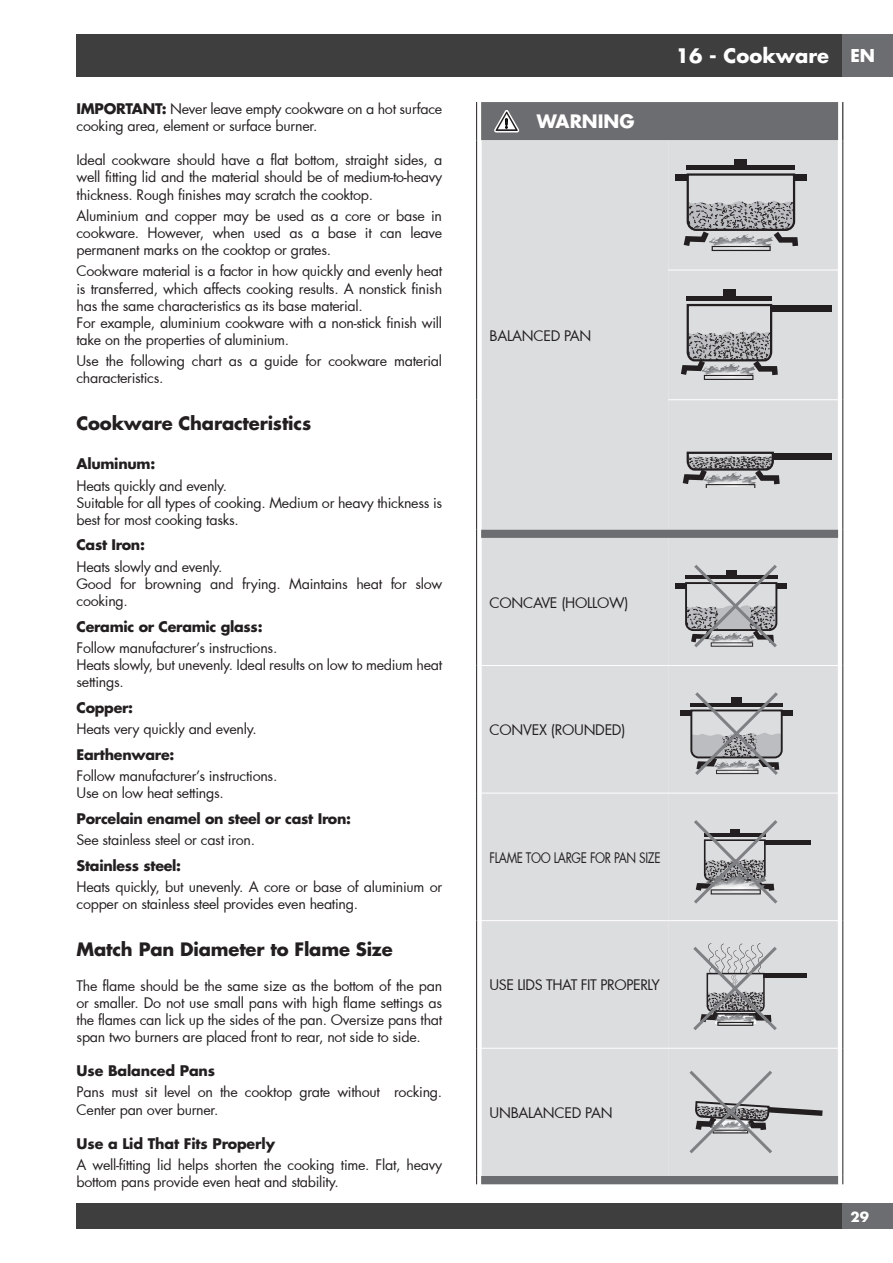
<style>
.page{position:relative;width:893px;height:1263px;background:#fff}
.page>*{position:absolute;margin:0;border:0;box-sizing:border-box;transform-origin:0 0}
.t1{font:700 19.5px "Futura Std";color:#fff}
.t2{font:700 18px "Futura Std";letter-spacing:-.01em;color:#231f20}
.t3{font:700 18px "Futura Std";color:#fff}
.t4{font:700 17.25px "Futura Std";color:#fff}
.t5{font:14.25px/17.1px "Futura";letter-spacing:-.02em;color:#231f20}
.t6{font:700 14.25px "Futura Std";letter-spacing:-.02em;color:#231f20}
.t7{font:14.25px "Futura";letter-spacing:-.02em;color:#231f20;scale:.82 1}
.t8{font:700 13.5px "Futura Std";color:#fff}
.s1{font-family:"Futura Std";font-weight:700}
</style>
<div class="page">
<div style="left:77px;top:34px;width:765px;height:43px;background:#3e3e3f"></div>
<div style="left:842px;top:34px;width:51px;height:43px;background:#6c6d70"></div>
<div style="left:77px;top:1203px;width:765px;height:26px;background:#3e3e3f"></div>
<div style="left:842px;top:1203px;width:51px;height:26px;background:#6c6d70"></div>
<div style="left:481px;top:102px;width:357px;height:1082px;background:#6c6d70"></div>
<div style="left:481px;top:140px;width:187px;height:1036px;background:#dcdddf"></div>
<div style="left:668px;top:140px;width:170px;height:1036px;background:#dcdddf"></div>
<svg style="left:476px;top:102px;width:2px;height:1082px"></svg>
<svg style="left:838px;top:102px;width:5px;height:1082px"></svg>
<hr style="left:842px;top:102px;width:1px;height:38px;background:#000">
<hr style="left:481px;top:140px;width:1px;height:130px;background:#fff">
<hr style="left:838px;top:140px;width:1px;height:130px;background:#fff">
<hr style="left:481px;top:270px;width:1px;height:130px;background:#fff">
<hr style="left:668px;top:270px;width:171px;height:1px;background:#fff">
<hr style="left:838px;top:270px;width:1px;height:129px;background:#fff">
<hr style="left:481px;top:400px;width:1px;height:129px;background:#fff">
<hr style="left:668px;top:399px;width:171px;height:1px;background:#fff">
<hr style="left:838px;top:400px;width:1px;height:129px;background:#fff">
<hr style="left:481px;top:538px;width:1px;height:127px;background:#fff">
<hr style="left:838px;top:538px;width:1px;height:127px;background:#fff">
<hr style="left:481px;top:665px;width:187px;height:1px;background:#fff">
<hr style="left:481px;top:666px;width:1px;height:127px;background:#fff">
<hr style="left:668px;top:665px;width:171px;height:1px;background:#fff">
<hr style="left:838px;top:666px;width:1px;height:127px;background:#fff">
<hr style="left:481px;top:793px;width:187px;height:1px;background:#fff">
<hr style="left:481px;top:793px;width:1px;height:127px;background:#fff">
<hr style="left:668px;top:793px;width:171px;height:1px;background:#fff">
<hr style="left:838px;top:793px;width:1px;height:127px;background:#fff">
<hr style="left:481px;top:920px;width:187px;height:1px;background:#fff">
<hr style="left:481px;top:921px;width:1px;height:127px;background:#fff">
<hr style="left:668px;top:920px;width:171px;height:1px;background:#fff">
<hr style="left:838px;top:921px;width:1px;height:127px;background:#fff">
<hr style="left:481px;top:1048px;width:187px;height:1px;background:#fff">
<hr style="left:481px;top:1048px;width:1px;height:128px;background:#fff">
<hr style="left:668px;top:1048px;width:171px;height:1px;background:#fff">
<hr style="left:838px;top:1048px;width:1px;height:128px;background:#fff">
<svg style="left:494px;top:110px;width:25px;height:23px"></svg>
<svg style="left:684px;top:172px;width:114px;height:79px"></svg>
<div style="left:675px;top:175px;width:13px;height:6px;background:#231f20"></div>
<div style="left:794px;top:175px;width:13px;height:6px;background:#231f20"></div>
<hr style="left:687px;top:166px;width:108px;height:4px;background:#231f20">
<div style="left:734px;top:159px;width:13px;height:7px;background:#231f20"></div>
<svg style="left:681px;top:303px;width:97px;height:77px"></svg>
<div style="left:771px;top:305px;width:61px;height:6px;background:#231f20"></div>
<hr style="left:687px;top:296px;width:85px;height:4px;background:#231f20">
<div style="left:723px;top:290px;width:13px;height:6px;background:#231f20"></div>
<svg style="left:683px;top:450px;width:97px;height:38px"></svg>
<div style="left:773px;top:453px;width:59px;height:6px;background:#231f20"></div>
<div style="left:675px;top:583px;width:11px;height:5px;background:#231f20"></div>
<div style="left:776px;top:583px;width:11px;height:5px;background:#231f20"></div>
<svg style="left:684px;top:561px;width:96px;height:90px"></svg>
<div style="left:680px;top:710px;width:11px;height:6px;background:#231f20"></div>
<div style="left:782px;top:710px;width:11px;height:6px;background:#231f20"></div>
<svg style="left:689px;top:689px;width:95px;height:89px"></svg>
<div style="left:764px;top:840px;width:46px;height:5px;background:#231f20"></div>
<svg style="left:691px;top:817px;width:90px;height:90px"></svg>
<div style="left:764px;top:973px;width:43px;height:5px;background:#231f20"></div>
<svg style="left:690px;top:943px;width:90px;height:90px"></svg>
<svg style="left:686px;top:1067px;width:137px;height:89px"></svg>
<p class="t5" style="left:77px;top:100px;width:367px"><span class="s1">IMPORTANT:</span> Never leave empty cookware on a hot surface cooking area, element or surface burner.</p>
<p class="t5" style="left:77px;top:151px;width:367px;text-align:justify">Ideal cookware should have a flat bottom, straight sides, a well fitting lid and the material should be of medium-to-heavy thickness. Rough finishes may scratch the cooktop.</p>
<p class="t5" style="left:76px;top:207px;width:367px;text-align:justify">Aluminium and copper may be used as a core or base in cookware. However, when used as a base it can leave permanent marks on the cooktop or grates.</p>
<p class="t5" style="left:76px;top:262px;width:367px">Cookware material is a factor in how quickly and evenly heat is transferred, which affects cooking results. A nonstick finish has the same characteristics as its base material.<br>For example, aluminium cookware with a non-stick finish will take on the properties of aluminium.</p>
<p class="t5" style="left:76px;top:352px;width:367px">Use the following chart as a guide for cookware material characteristics.</p>
<p class="t2" style="left:77px;top:412px;width:236px">Cookware Characteristics</p>
<p class="t6" style="left:77px;top:454px;width:80px">Aluminum:</p>
<p class="t5" style="left:77px;top:476px;width:367px">Heats quickly and evenly.<br>Suitable for all types of cooking. Medium or heavy thickness is best for most cooking tasks.</p>
<p class="t6" style="left:77px;top:535px;width:70px">Cast Iron:</p>
<p class="t5" style="left:77px;top:558px;width:367px">Heats slowly and evenly.<br>Good for browning and frying. Maintains heat for slow cooking.</p>
<p class="t6" style="left:77px;top:617px;width:187px">Ceramic or Ceramic glass:</p>
<p class="t5" style="left:77px;top:639px;width:367px">Follow manufacturer’s instructions.<br>Heats slowly, but unevenly. Ideal results on low to medium heat settings.</p>
<p class="t6" style="left:77px;top:698px;width:58px">Copper:</p>
<p class="t5" style="left:77px;top:720px;width:182px">Heats very quickly and evenly.</p>
<p class="t6" style="left:77px;top:745px;width:99px">Earthenware:</p>
<p class="t5" style="left:77px;top:767px;width:202px">Follow manufacturer’s instructions.<br>Use on low heat settings.</p>
<p class="t6" style="left:77px;top:809px;width:276px">Porcelain enamel on steel or cast Iron:</p>
<p class="t5" style="left:77px;top:831px;width:180px">See stainless steel or cast iron.</p>
<p class="t6" style="left:77px;top:856px;width:106px">Stainless steel:</p>
<p class="t5" style="left:77px;top:878px;width:367px">Heats quickly, but unevenly. A core or base of aluminium or copper on stainless steel provides even heating.</p>
<p class="t2" style="left:77px;top:938px;width:318px">Match Pan Diameter to Flame Size</p>
<p class="t5" style="left:77px;top:976px;width:367px;text-align:justify">The flame should be the same size as the bottom of the pan or smaller. Do not use small pans with high flame settings as the flames can lick up the sides of the pan. Oversize pans that span two burners are placed front to rear, not side to side.</p>
<p class="t6" style="left:77px;top:1061px;width:140px">Use Balanced Pans</p>
<p class="t5" style="left:77px;top:1083px;width:367px">Pans must sit level on the cooktop grate without rocking.<br>Center pan over burner.</p>
<p class="t6" style="left:77px;top:1134px;width:200px">Use a Lid That Fits Properly</p>
<p class="t5" style="left:77px;top:1156px;width:367px">A well-fitting lid helps shorten the cooking time. Flat, heavy bottom pans provide even heat and stability.</p>
<p class="t3" style="left:537px;top:109px;width:99px">WARNING</p>
<h1 class="t1" style="left:676px;top:43px;width:155px">16 - Cookware</h1>
<p class="t4" style="left:850px;top:44px;width:26px">EN</p>
<p class="t5" style="left:490px;top:327px;width:103px">BALANCED PAN</p>
<p class="t5" style="left:490px;top:594px;width:140px">CONCAVE (HOLLOW)</p>
<p class="t5" style="left:490px;top:721px;width:137px">CONVEX (ROUNDED)</p>
<p class="t7" style="left:490px;top:848px;width:210px">FLAME TOO LARGE FOR PAN SIZE</p>
<p class="t5" style="left:490px;top:976px;width:172px">USE LIDS THAT FIT PROPERLY</p>
<p class="t5" style="left:490px;top:1104px;width:124px">UNBALANCED PAN</p>
<p class="t8" style="left:850px;top:1208px;width:20px">29</p>
</div>
